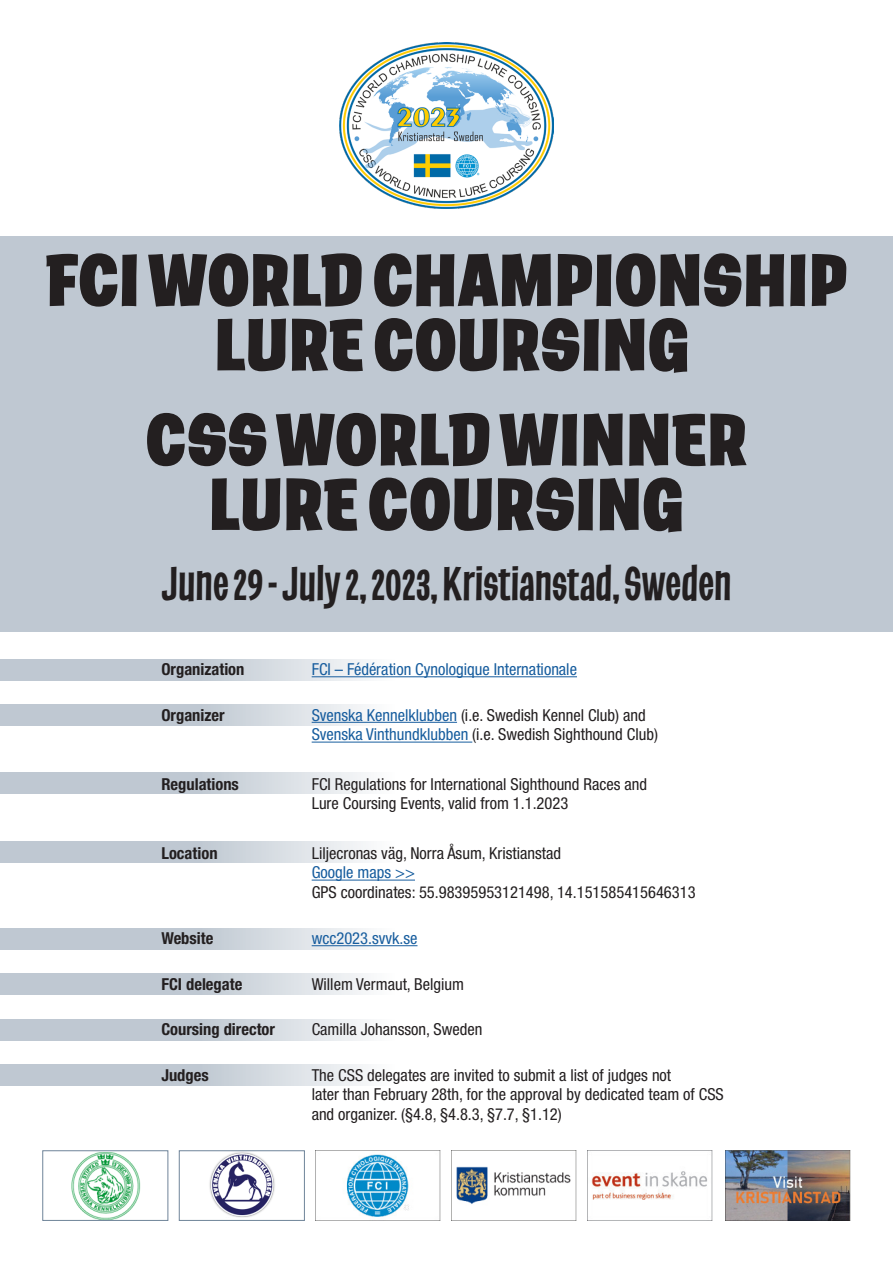
<style>
.page{position:relative;width:893px;height:1263px;background:#fff}
.page>*{position:absolute;margin:0;border:0;box-sizing:border-box;transform-origin:0 0}
.t1{font:700 67.05px "Barbieri";color:#231f20}
.t2{font:300 43.2px "Barbieri";color:#231f20}
.t3{font:condensed 16.5px/19.8px "Helvetica Neue LT Std";color:#231f20}
.t4{font:700 condensed 16.5px "Helvetica Neue LT Std";color:#231f20}
.t5{font:condensed 16.5px "Helvetica Neue LT Std";color:#175d9e}
.s1{color:#175d9e}
</style>
<div class="page">
<svg style="left:0;top:841px;width:366px;height:21px;background:#cbd2da"></svg>
<svg style="left:0;top:772px;width:366px;height:22px;background:#cbd2da"></svg>
<svg style="left:0;top:659px;width:394px;height:21px;background:#cdd4dc"></svg>
<div style="left:0;top:236px;width:893px;height:395px;background:#bfc8d2"></div>
<img style="left:340px;top:43px;width:213px;height:165px">
<hr style="left:312px;top:676px;width:265px;height:1px;background:#175d9e">
<svg style="left:0;top:705px;width:394px;height:21px;background:#cdd4dc"></svg>
<hr style="left:312px;top:722px;width:145px;height:1px;background:#175d9e">
<hr style="left:312px;top:742px;width:160px;height:1px;background:#175d9e">
<hr style="left:312px;top:880px;width:103px;height:1px;background:#175d9e">
<svg style="left:0;top:928px;width:394px;height:21px;background:#cdd4dc"></svg>
<hr style="left:312px;top:945px;width:105px;height:1px;background:#175d9e">
<svg style="left:0;top:973px;width:366px;height:22px;background:#cbd2da"></svg>
<svg style="left:0;top:1019px;width:366px;height:21px;background:#cbd2da"></svg>
<svg style="left:0;top:1064px;width:366px;height:22px;background:#cbd2da"></svg>
<img style="left:316px;top:1151px;width:125px;height:70px">
<img style="left:588px;top:1150px;width:125px;height:70px">
<img style="left:456px;top:1151px;width:121px;height:69px">
<img style="left:725px;top:1151px;width:125px;height:69px">
<img style="left:71px;top:1152px;width:70px;height:67px">
<div style="left:43px;top:1150px;width:125px;height:71px;border:1px solid #6f8499"></div>
<img style="left:209px;top:1152px;width:66px;height:66px">
<div style="left:179px;top:1150px;width:126px;height:71px;border:1px solid #6f8499"></div>
<h1 class="t1" style="left:45px;top:235px;width:804px">FCI WORLD CHAMPIONSHIP</h1>
<h1 class="t1" style="left:214px;top:300px;width:477px">LURE COURSING</h1>
<h1 class="t1" style="left:146px;top:395px;width:603px">CSS WORLD WINNER</h1>
<h1 class="t1" style="left:209px;top:459px;width:477px">LURE COURSING</h1>
<h2 class="t2" style="left:161px;top:557px;width:572px">June 29 - July 2, 2023, Kristianstad, Sweden</h2>
<p class="t4" style="left:161px;top:659px;width:85px">Organization</p>
<p class="t5" style="left:312px;top:660px;width:267px">FCI – Fédération Cynologique Internationale</p>
<p class="t4" style="left:161px;top:705px;width:65px">Organizer</p>
<p class="t3" style="left:312px;top:705px;width:348px"><span class="s1">Svenska Kennelklubben</span> (i.e. Swedish Kennel Club) and<br><span class="s1">Svenska Vinthundklubben</span> (i.e. Swedish Sighthound Club)</p>
<p class="t4" style="left:161px;top:774px;width:79px">Regulations</p>
<p class="t3" style="left:312px;top:774px;width:337px">FCI Regulations for International Sighthound Races and<br>Lure Coursing Events, valid from 1.1.2023</p>
<p class="t4" style="left:161px;top:843px;width:58px">Location</p>
<p class="t3" style="left:312px;top:843px;width:251px">Liljecronas väg, Norra Åsum, Kristianstad</p>
<p class="t5" style="left:312px;top:863px;width:105px">Google maps &gt;&gt;</p>
<p class="t3" style="left:312px;top:882px;width:385px">GPS coordinates: 55.98395953121498, 14.151585415646313</p>
<p class="t4" style="left:161px;top:928px;width:53px">Website</p>
<p class="t5" style="left:312px;top:929px;width:107px">wcc2023.svvk.se</p>
<p class="t4" style="left:161px;top:974px;width:82px">FCI delegate</p>
<p class="t3" style="left:312px;top:974px;width:154px">Willem Vermaut, Belgium</p>
<p class="t4" style="left:161px;top:1019px;width:115px">Coursing director</p>
<p class="t3" style="left:312px;top:1019px;width:172px">Camilla Johansson, Sweden</p>
<p class="t4" style="left:161px;top:1065px;width:49px">Judges</p>
<p class="t3" style="left:312px;top:1065px;width:414px">The CSS delegates are invited to submit a list of judges not<br>later than February 28th, for the approval by dedicated team of CSS and organizer. (§4.8, §4.8.3, §7.7, §1.12)</p>
</div>
